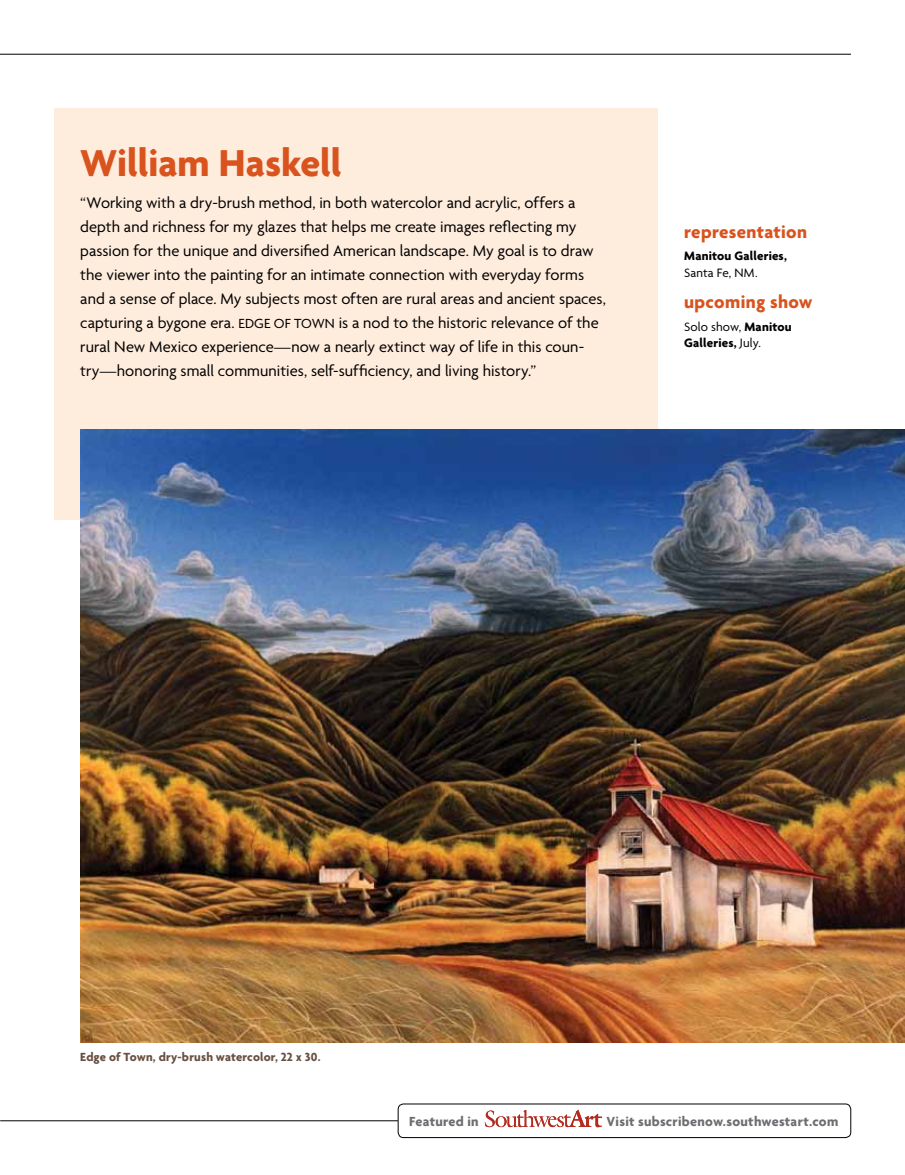
<style>
.page{position:relative;width:905px;height:1175px;background:#fff}
.page>*{position:absolute;margin:0;border:0;box-sizing:border-box;transform-origin:0 0}
.t1{font:700 40.5px "Agenda";color:#d9531e}
.t2{font:700 19.2px "Agenda";letter-spacing:.015em;color:#d9531e}
.t3{font:16.5px/24px "Agenda";color:#000}
.t4{font:700 14.25px "Agenda";letter-spacing:.02em;color:#6d6e71}
.t5{font:700 13.2px/16.5px "Agenda";letter-spacing:.01em;color:#000}
.t6{font:13.2px "Agenda";letter-spacing:.01em;color:#000}
.t7{font:700 12.75px "Agenda";letter-spacing:.015em;color:#685041}
.s1{font-size:14.25px}
.s2{font-weight:400}
</style>
<div class="page">
<hr style="left:0;top:54px;width:850px;height:1px;background:#000">
<hr style="left:0;top:1120px;width:398px;height:1px;background:#000">
<div style="left:398px;top:1103px;width:452px;height:34px;border:1px solid #000;border-radius:5px"></div>
<svg style="left:484px;top:1109px;width:118px;height:18px"></svg>
<div style="left:54px;top:108px;width:603px;height:412px;background:#feecdd"></div>
<img style="left:80px;top:430px;width:824px;height:612px">
<h1 class="t1" style="left:80px;top:138px;width:263px">William Haskell</h1>
<p class="t3" style="left:80px;top:190px;width:527px">“Working with a dry-brush method, in both watercolor and acrylic, offers a depth and richness for my glazes that helps me create images reflecting my passion for the unique and diversified American landscape. My goal is to draw the viewer into the painting for an intimate connection with everyday forms and a sense of place. My subjects most often are rural areas and ancient spaces, capturing a bygone era. <span class="s1">EDGE OF TOWN</span> is a nod to the historic relevance of the rural New Mexico experience—now a nearly extinct way of life in this coun&shy;try—honoring small communities, self-sufficiency, and living history.”</p>
<p class="t2" style="left:684px;top:220px;width:124px">representation</p>
<p class="t5" style="left:684px;top:247px;width:104px">Manitou Galleries,</p>
<p class="t6" style="left:684px;top:265px;width:75px">Santa Fe, NM.</p>
<p class="t2" style="left:684px;top:290px;width:130px">upcoming show</p>
<p class="t5" style="left:684px;top:318px;width:109px"><span class="s2">Solo show,</span> Manitou<br>Galleries, <span class="s2">July.</span></p>
<p class="t7" style="left:80px;top:1049px;width:242px">Edge of Town, dry-brush watercolor, 22 x 30.</p>
<p class="t4" style="left:409px;top:1112px;width:71px">Featured in</p>
<p class="t4" style="left:606px;top:1112px;width:233px">Visit subscribenow.southwestart.com</p>
</div>
